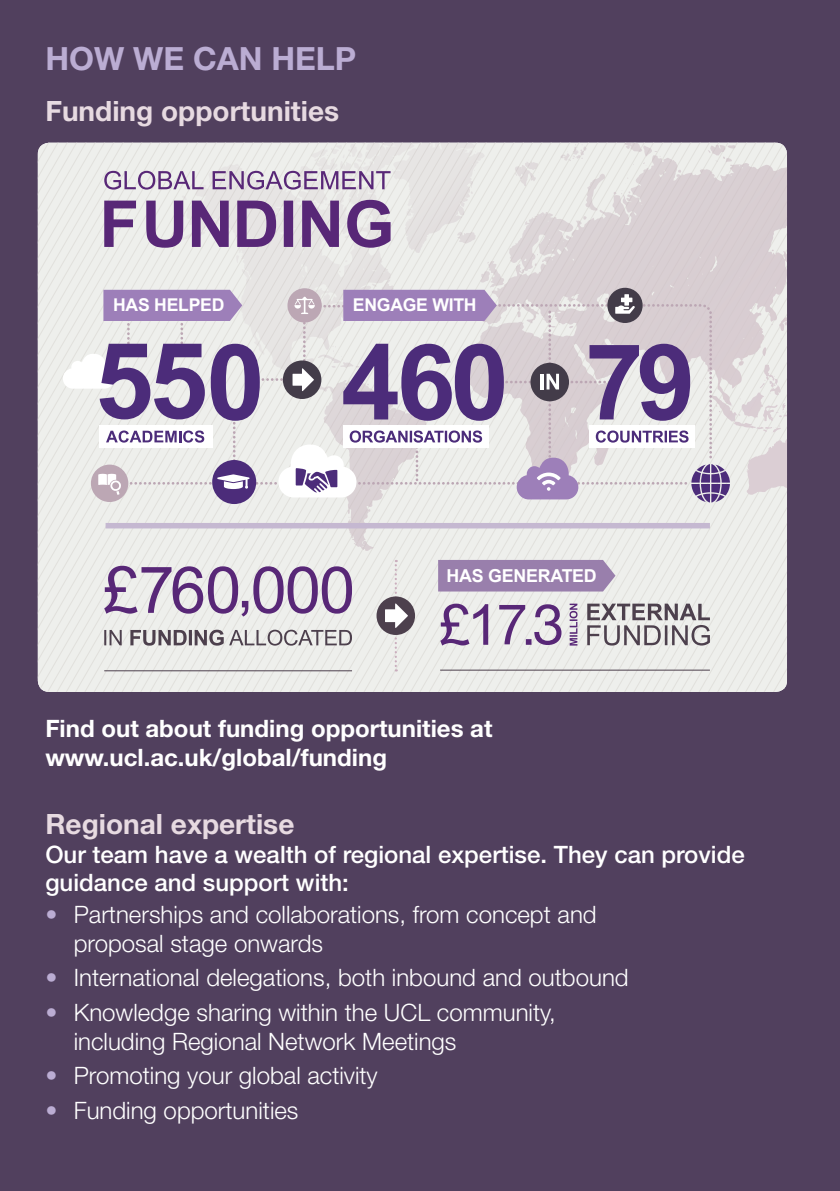
<style>
.page{position:relative;width:840px;height:1191px;background:#fff}
.page>*{position:absolute;margin:0;border:0;box-sizing:border-box;transform-origin:0 0}
.t1{font:56.4px "Helvetica Neue";color:#582777}
.heading{font:700 32px "Helvetica Neue";color:#bbadd3}
.bodyt_ext{font:700 28px "Helvetica Neue";color:#e7dae1}
.sub_heading{font:700 28px "Helvetica Neue";color:#e7dae1}
.bodyt_ext-2{font:300 24px/28.8px "Helvetica Neue";color:#fff}
.paragraph_intro{font:500 24px/28.8px "Helvetica Neue";color:#fff}
.bodyt_ext-3{font:700 24px/28.8px "Helvetica Neue";color:#fff}
.t2{font:700 17.8px "Arial";letter-spacing:-.015em;color:#fff}
.t3{font:700 17.6px "Arial";letter-spacing:-.015em;color:#fff}
.s1{color:#bbadd3}
</style>
<div class="page">
<div style="left:0;top:0;width:839px;height:1191px;background:#51405e"></div>
<svg style="left:38px;top:143px;width:748px;height:549px;background:#d4ced6"></svg>
<p class="heading" style="left:45px;top:39px;width:312px">HOW WE CAN HELP</p>
<p class="bodyt_ext" style="left:45px;top:94px;width:295px">Funding opportunities</p>
<p class="t3" style="left:113px;top:293px;width:113px">HAS HELPED</p>
<p class="t3" style="left:353px;top:293px;width:125px">ENGAGE WITH</p>
<p class="t2" style="left:446px;top:563px;width:152px">HAS GENERATED</p>
<p class="t1" style="left:496px;top:590px;width:69px">73</p>
<p class="bodyt_ext-3" style="left:45px;top:714px;width:448px">Find out about funding opportunities at www.ucl.ac.uk/global/funding</p>
<p class="sub_heading" style="left:45px;top:806px;width:250px">Regional expertise</p>
<p class="paragraph_intro" style="left:45px;top:839px;width:700px">Our team have a wealth of regional expertise. They can provide guidance and support with:</p>
<p class="bodyt_ext-2" style="left:74px;top:899px;width:524px;text-indent:-28px"><span class="s1">•</span> Partnerships and collaborations, from concept and proposal stage onwards</p>
<p class="bodyt_ext-2" style="left:45px;top:963px;width:584px"><span class="s1">•</span> International delegations, both inbound and outbound</p>
<p class="bodyt_ext-2" style="left:74px;top:997px;width:483px;text-indent:-28px"><span class="s1">•</span> Knowledge sharing within the UCL community, including Regional Network Meetings</p>
<p class="bodyt_ext-2" style="left:45px;top:1060px;width:333px"><span class="s1">•</span> Promoting your global activity</p>
<p class="bodyt_ext-2" style="left:45px;top:1095px;width:254px"><span class="s1">•</span> Funding opportunities</p>
</div>
